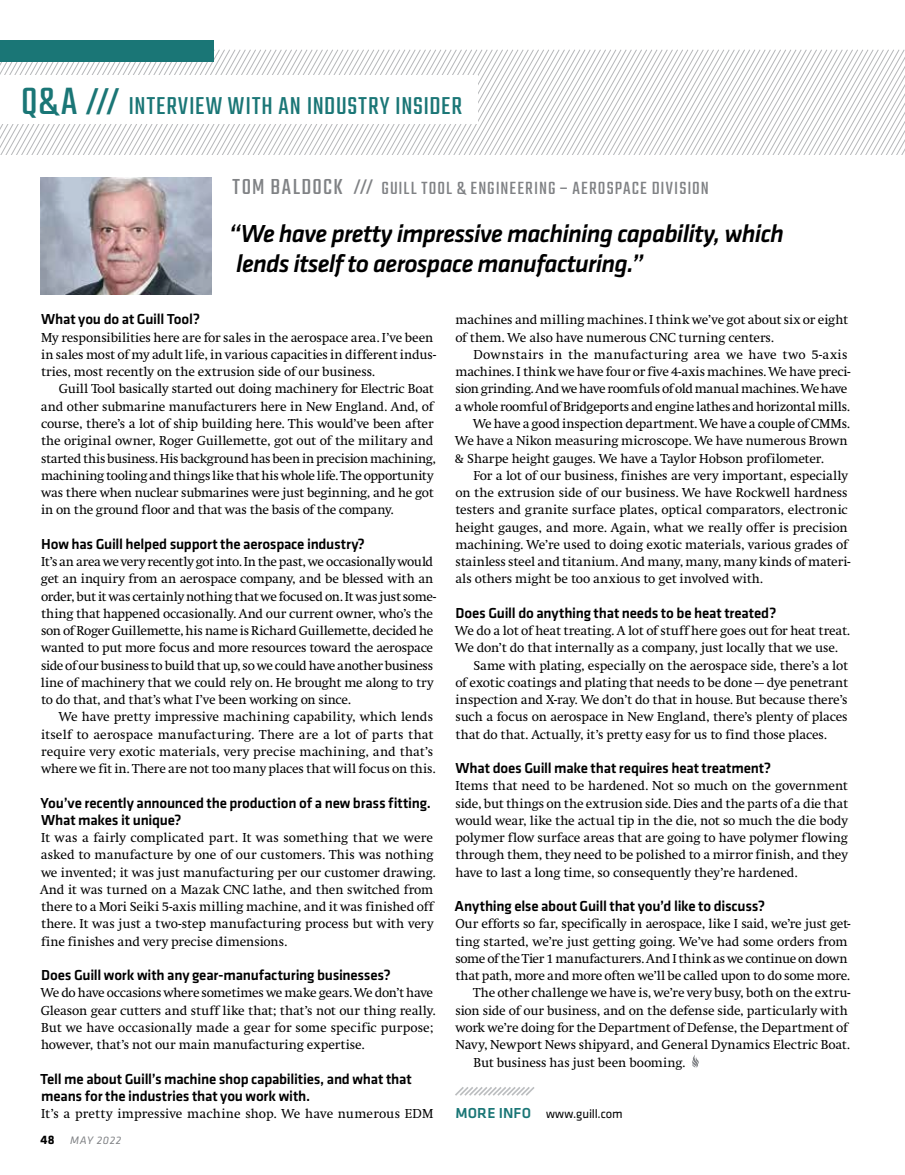
<style>
.page{position:relative;width:905px;height:1175px;background:#fff}
.page>*{position:absolute;margin:0;border:0;box-sizing:border-box;transform-origin:0 0}
.t1{font:27px "Teko";letter-spacing:.035em;color:#1a7676}
.t2{font:italic 500 25.5px/30px "Klavika Basic";letter-spacing:-.03em;color:#000}
.t3{font:19.5px "Teko";letter-spacing:.05em;color:#808285}
.t4{font:500 15px/17.2px "Klavika Basic";letter-spacing:-.015em;color:#000}
.t5{font:13.5px/17.2px "Swift";letter-spacing:-.01em;color:#000}
.t6{font:13.5px "Swift";letter-spacing:-.03em;color:#000}
.t7{font:13.5px "Swift";letter-spacing:.025em;color:#000}
.t8{font:12.75px "Klavika Basic";letter-spacing:-.01em;color:#000}
.t9{font:italic 11.25px "Klavika Basic";letter-spacing:.055em;color:#808285}
.s1{font-size:42px}
.s2{font-weight:500;font-size:32.7px}
.s3{font-size:24px}
.s4{font-weight:500;font-size:18px}
.s5{font-weight:700;font-style:normal;font-size:12.75px;color:#000}
.s6{font-weight:500;font-size:15px;color:#1a7676}
</style>
<div class="page">
<svg style="left:0;top:50px;width:904px;height:105px"></svg>
<div style="left:0;top:76px;width:477px;height:48px;background:#fff"></div>
<div style="left:0;top:40px;width:213px;height:22px;background:#1a7676"></div>
<svg style="left:455px;top:1087px;width:80px;height:9px"></svg>
<svg style="left:692px;top:1055px;width:7px;height:13px"></svg>
<img style="left:40px;top:177px;width:171px;height:117px">
<h1 class="t1" style="left:21px;top:91px;width:442px"><span class="s1">Q&amp;A</span> <span class="s2">///</span> INTERVIEW WITH AN INDUSTRY INSIDER</h1>
<h3 class="t3" style="left:232px;top:177px;width:478px"><span class="s3">TOM BALDOCK</span> <span class="s4">///</span> GUILL TOOL &amp; ENGINEERING – AEROSPACE DIVISION</h3>
<h2 class="t2" style="left:229px;top:217px;width:556px">“We have pretty impressive machining capability, which lends itself to aerospace manufacturing.”</h2>
<p class="t4" style="left:41px;top:310px;width:160px">What you do at Guill Tool?</p>
<p class="t5" style="left:41px;top:329px;width:396px">My responsibilities here are for sales in the aerospace area. I’ve been in sales most of my adult life, in various capacities in different indus&shy;tries, most recently on the extrusion side of our business.</p>
<p class="t5" style="left:41px;top:381px;width:396px;text-indent:18px">Guill Tool basically started out doing machinery for Electric Boat and other submarine manufacturers here in New England. And, of course, there’s a lot of ship building here. This would’ve been after the original owner, Roger Guillemette, got out of the military and started this business. His background has been in precision machining, machining tooling and things like that his whole life. The opportunity was there when nuclear submarines were just beginning, and he got in on the ground floor and that was the basis of the company.</p>
<p class="t4" style="left:41px;top:535px;width:325px">How has Guill helped support the aerospace industry?</p>
<p class="t5" style="left:41px;top:553px;width:397px">It’s an area we very recently got into. In the past, we occasionally would get an inquiry from an aerospace company, and be blessed with an order, but it was certainly nothing that we focused on. It was just some&shy;thing that happened occasionally. And our current owner, who’s the son of Roger Guillemette, his name is Richard Guillemette, decided he wanted to put more focus and more resources toward the aerospace side of our business to build that up, so we could have another business line of machinery that we could rely on. He brought me along to try to do that, and that’s what I’ve been working on since.</p>
<p class="t5" style="left:41px;top:708px;width:396px;text-indent:18px">We have pretty impressive machining capability, which lends itself to aerospace manufacturing. There are a lot of parts that require very exotic materials, very precise machining, and that’s where we fit in. There are not too many places that will focus on this.</p>
<p class="t4" style="left:41px;top:793px;width:392px">You’ve recently announced the production of a new brass fitting.<br>What makes it unique?</p>
<p class="t5" style="left:40px;top:829px;width:397px">It was a fairly complicated part. It was something that we were asked to manufacture by one of our customers. This was nothing we invented; it was just manufacturing per our customer drawing.<br>And it was turned on a Mazak CNC lathe, and then switched from there to a Mori Seiki 5-axis milling machine, and it was finished off there. It was just a two-step manufacturing process but with very fine finishes and very precise dimensions.</p>
<p class="t4" style="left:41px;top:966px;width:351px">Does Guill work with any gear-manufacturing businesses?</p>
<p class="t5" style="left:41px;top:984px;width:396px">We do have occasions where sometimes we make gears. We don’t have Gleason gear cutters and stuff like that; that’s not our thing really.<br>But we have occasionally made a gear for some specific purpose; however, that’s not our main manufacturing expertise.</p>
<p class="t4" style="left:40px;top:1069px;width:373px">Tell me about Guill’s machine shop capabilities, and what that means for the industries that you work with.</p>
<p class="t5" style="left:41px;top:1105px;width:393px">It’s a pretty impressive machine shop. We have numerous EDM</p>
<p class="t9" style="left:40px;top:1133px;width:82px"><span class="s5">48</span> MAY 2022</p>
<p class="t5" style="left:455px;top:312px;width:394px">machines and milling machines. I think we’ve got about six or eight of them. We also have numerous CNC turning centers.</p>
<p class="t7" style="left:473px;top:347px;width:375px">Downstairs in the manufacturing area we have two 5-axis</p>
<p class="t5" style="left:455px;top:363px;width:396px">machines. I think we have four or five 4-axis machines. We have preci-</p>
<p class="t6" style="left:455px;top:382px;width:393px">sion grinding. And we have roomfuls of old manual machines. We have</p>
<p class="t5" style="left:455px;top:398px;width:396px">a whole roomful of Bridgeports and engine lathes and horizontal mills.</p>
<p class="t5" style="left:473px;top:415px;width:378px">We have a good inspection department. We have a couple of CMMs.</p>
<p class="t5" style="left:455px;top:432px;width:394px">We have a Nikon measuring microscope. We have numerous Brown</p>
<p class="t5" style="left:455px;top:450px;width:370px">&amp; Sharpe height gauges. We have a Taylor Hobson profilometer.</p>
<p class="t5" style="left:473px;top:467px;width:376px">For a lot of our business, finishes are very important, especially</p>
<p class="t5" style="left:455px;top:484px;width:393px">on the extrusion side of our business. We have Rockwell hardness</p>
<p class="t5" style="left:455px;top:501px;width:394px">testers and granite surface plates, optical comparators, electronic</p>
<p class="t5" style="left:455px;top:519px;width:394px">height gauges, and more. Again, what we really offer is precision</p>
<p class="t5" style="left:455px;top:536px;width:394px">machining. We’re used to doing exotic materials, various grades of</p>
<p class="t5" style="left:455px;top:553px;width:396px">stainless steel and titanium. And many, many, many kinds of materi-</p>
<p class="t5" style="left:455px;top:570px;width:309px">als others might be too anxious to get involved with.</p>
<p class="t4" style="left:455px;top:604px;width:322px">Does Guill do anything that needs to be heat treated?</p>
<p class="t5" style="left:455px;top:622px;width:396px">We do a lot of heat treating. A lot of stuff here goes out for heat treat.</p>
<p class="t5" style="left:455px;top:639px;width:384px">We don’t do that internally as a company, just locally that we use.</p>
<p class="t5" style="left:473px;top:657px;width:376px">Same with plating, especially on the aerospace side, there’s a lot</p>
<p class="t5" style="left:455px;top:674px;width:394px">of exotic coatings and plating that needs to be done — dye penetrant</p>
<p class="t5" style="left:455px;top:691px;width:393px">inspection and X-ray. We don’t do that in house. But because there’s</p>
<p class="t5" style="left:455px;top:708px;width:393px">such a focus on aerospace in New England, there’s plenty of places</p>
<p class="t5" style="left:455px;top:726px;width:373px">that do that. Actually, it’s pretty easy for us to find those places.</p>
<p class="t4" style="left:455px;top:759px;width:317px">What does Guill make that requires heat treatment?</p>
<p class="t5" style="left:455px;top:777px;width:394px;text-align:justify">Items that need to be hardened. Not so much on the government side, but things on the extrusion side. Dies and the parts of a die that would wear, like the actual tip in the die, not so much the die body polymer flow surface areas that are going to have polymer flowing through them, they need to be polished to a mirror finish, and they have to last a long time, so consequently they’re hardened.</p>
<p class="t4" style="left:454px;top:897px;width:312px">Anything else about Guill that you’d like to discuss?</p>
<p class="t5" style="left:455px;top:915px;width:396px">Our efforts so far, specifically in aerospace, like I said, we’re just get-</p>
<p class="t5" style="left:455px;top:933px;width:394px">ting started, we’re just getting going. We’ve had some orders from</p>
<p class="t5" style="left:455px;top:950px;width:394px">some of the Tier 1 manufacturers. And I think as we continue on down</p>
<p class="t5" style="left:455px;top:967px;width:396px">that path, more and more often we’ll be called upon to do some more.</p>
<p class="t5" style="left:473px;top:984px;width:378px">The other challenge we have is, we’re very busy, both on the extru-</p>
<p class="t5" style="left:455px;top:1002px;width:394px">sion side of our business, and on the defense side, particularly with</p>
<p class="t5" style="left:455px;top:1019px;width:394px">work we’re doing for the Department of Defense, the Department of</p>
<p class="t5" style="left:455px;top:1036px;width:396px">Navy, Newport News shipyard, and General Dynamics Electric Boat.</p>
<p class="t5" style="left:473px;top:1053px;width:213px">But business has just been booming.</p>
<p class="t8" style="left:455px;top:1105px;width:169px"><span class="s6">MORE INFO</span> www.guill.com</p>
</div>
